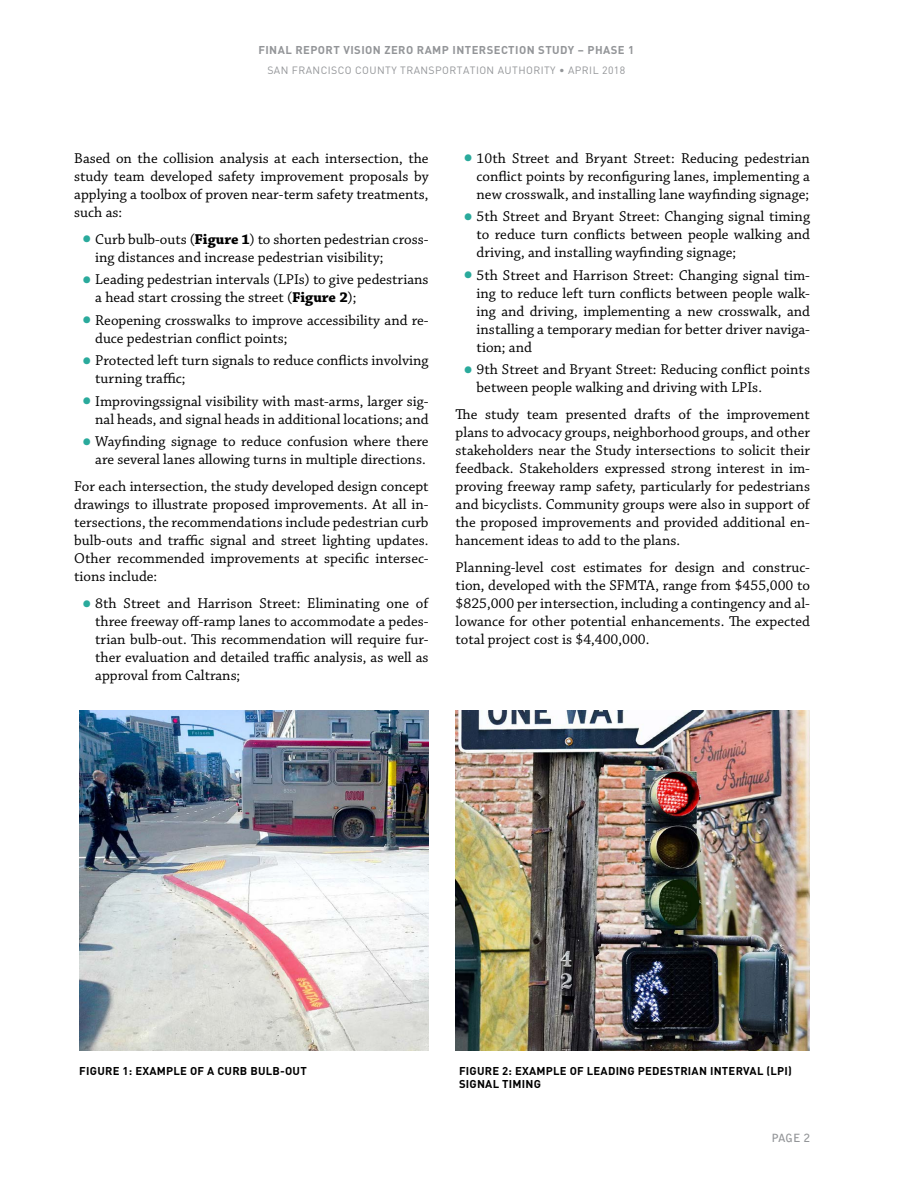
<style>
.page{position:relative;width:918px;height:1188px;background:#fff}
.page>*{position:absolute;margin:0;border:0;box-sizing:border-box;transform-origin:0 0}
.t1{font:15px/18px "Chaparral Pro";color:#000;text-align:justify}
.t2{font:700 11.25px/13.5px "DIN";letter-spacing:.02em;color:#000}
.t3{font:700 11.25px "DIN";letter-spacing:.04em;color:#939598}
.t4{font:700 11.25px "Bell Gothic Std";color:#939598}
.t5{font:10.5px "DIN";letter-spacing:.04em;color:#939598}
.s1{font-weight:700;font-size:24px;color:#2aaa9c}
.s2{font-weight:700}
</style>
<div class="page">
<img style="left:79px;top:710px;width:350px;height:341px">
<img style="left:456px;top:710px;width:354px;height:341px">
<p class="t3" style="left:258px;top:43px;width:377px">FINAL REPORT VISION ZERO RAMP INTERSECTION STUDY – PHASE 1</p>
<p class="t5" style="left:267px;top:64px;width:359px">SAN FRANCISCO COUNTY TRANSPORTATION AUTHORITY • APRIL 2018</p>
<p class="t1" style="left:74px;top:149px;width:356px">Based on the collision analysis at each intersection, the study team developed safety improvement proposals by applying a toolbox of proven near-term safety treatments, such as:</p>
<p class="t1" style="left:95px;top:230px;width:335px;text-indent:-14px"><span class="s1">•</span> Curb bulb-outs (<span class="s2">Figure 1</span>) to shorten pedestrian cross&shy;ing distances and increase pedestrian visibility;</p>
<p class="t1" style="left:95px;top:271px;width:335px;text-indent:-14px"><span class="s1">•</span> Leading pedestrian intervals (LPIs) to give pedestrians a head start crossing the street (<span class="s2">Figure 2</span>);</p>
<p class="t1" style="left:95px;top:311px;width:335px;text-indent:-14px"><span class="s1">•</span> Reopening crosswalks to improve accessibility and re&shy;duce pedestrian conflict points;</p>
<p class="t1" style="left:95px;top:352px;width:335px;text-indent:-14px"><span class="s1">•</span> Protected left turn signals to reduce conflicts involving turning traffic;</p>
<p class="t1" style="left:82px;top:392px;width:348px;text-align:right"><span class="s1">•</span> Improvingssignal visibility with mast-arms, larger sig&shy;nal heads, and signal heads in additional locations; and</p>
<p class="t1" style="left:82px;top:433px;width:348px;text-align:right"><span class="s1">•</span> Wayfinding signage to reduce confusion where there are several lanes allowing turns in multiple directions.</p>
<p class="t1" style="left:74px;top:478px;width:356px">For each intersection, the study developed design concept drawings to illustrate proposed improvements. At all in&shy;tersections, the recommendations include pedestrian curb bulb-outs and traffic signal and street lighting updates.<br>Other recommended improvements at specific intersec&shy;tions include:</p>
<p class="t1" style="left:95px;top:595px;width:335px;text-indent:-14px"><span class="s1">•</span> 8th Street and Harrison Street: Eliminating one of three freeway off-ramp lanes to accommodate a pedes&shy;trian bulb-out. This recommendation will require fur&shy;ther evaluation and detailed traffic analysis, as well as approval from Caltrans;</p>
<p class="t1" style="left:477px;top:149px;width:335px;text-indent:-14px"><span class="s1">•</span> 10th Street and Bryant Street: Reducing pedestrian conflict points by reconfiguring lanes, implementing a new crosswalk, and installing lane wayfinding signage;</p>
<p class="t1" style="left:477px;top:208px;width:335px;text-indent:-14px"><span class="s1">•</span> 5th Street and Bryant Street: Changing signal timing to reduce turn conflicts between people walking and driving, and installing wayfinding signage;</p>
<p class="t1" style="left:477px;top:266px;width:335px;text-indent:-14px"><span class="s1">•</span> 5th Street and Harrison Street: Changing signal tim&shy;ing to reduce left turn conflicts between people walk&shy;ing and driving, implementing a new crosswalk, and installing a temporary median for better driver naviga&shy;tion; and</p>
<p class="t1" style="left:477px;top:361px;width:335px;text-indent:-14px"><span class="s1">•</span> 9th Street and Bryant Street: Reducing conflict points between people walking and driving with LPIs.</p>
<p class="t1" style="left:456px;top:406px;width:356px">The study team presented drafts of the improvement plans to advocacy groups, neighborhood groups, and other stakeholders near the Study intersections to solicit their feedback. Stakeholders expressed strong interest in im&shy;proving freeway ramp safety, particularly for pedestrians and bicyclists. Community groups were also in support of the proposed improvements and provided additional en&shy;hancement ideas to add to the plans.</p>
<p class="t1" style="left:456px;top:559px;width:356px">Planning-level cost estimates for design and construc&shy;tion, developed with the SFMTA, range from $455,000 to $825,000 per intersection, including a contingency and al&shy;lowance for other potential enhancements. The expected total project cost is $4,400,000.</p>
<p class="t2" style="left:79px;top:1064px;width:229px">FIGURE 1: EXAMPLE OF A CURB BULB-OUT</p>
<p class="t2" style="left:459px;top:1064px;width:334px">FIGURE 2: EXAMPLE OF LEADING PEDESTRIAN INTERVAL (LPI)<br>SIGNAL TIMING</p>
<p class="t4" style="left:772px;top:1132px;width:40px">PAGE 2</p>
</div>
